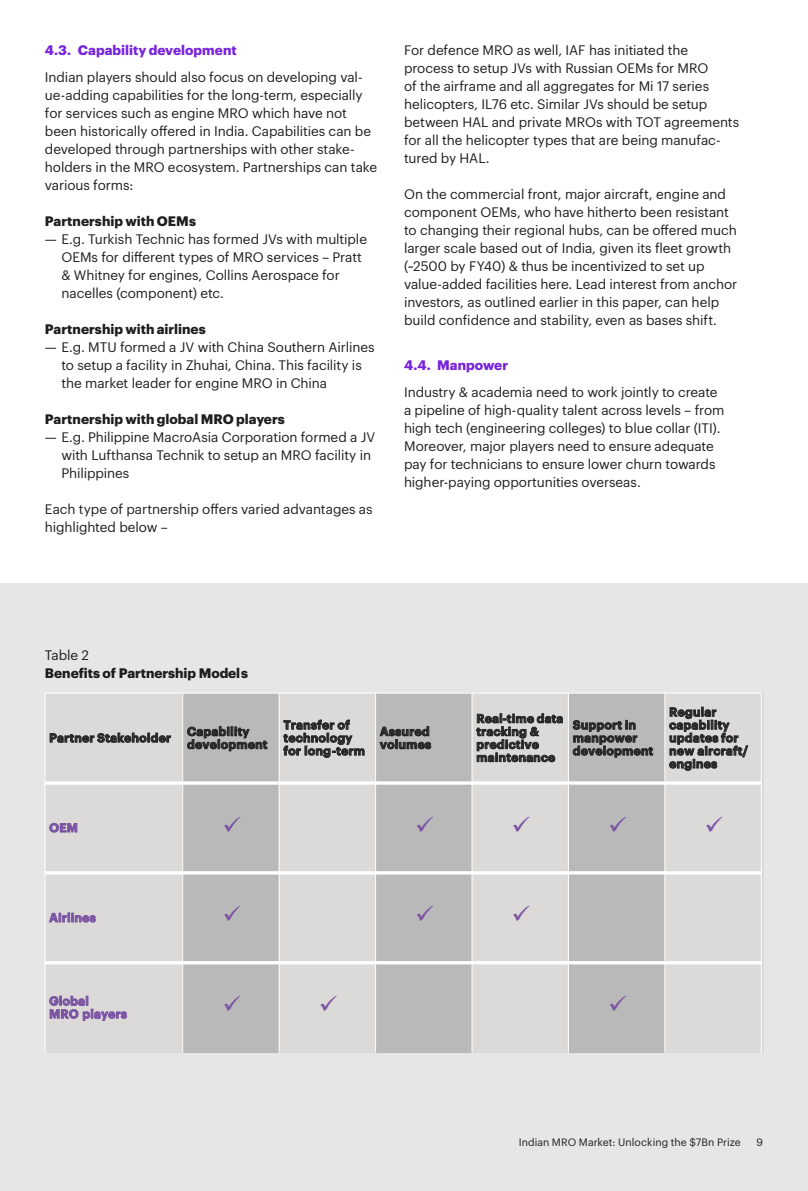
<style>
.page{position:relative;width:808px;height:1191px;background:#fff}
.page>*{position:absolute;margin:0;border:0;box-sizing:border-box;transform-origin:0 0}
._03_BodyCopy_9pt___1{font:13.5px/18px "Graphik";letter-spacing:-.005em;color:#1e1e1e}
._05_BodyCopy_Heading{font:700 13.5px "Graphik";color:#1e1e1e}
._05_BodyCopy_Heading-2{font:700 13.5px "Graphik";letter-spacing:.005em;color:#7823dc}
.t1{font:700 13.5px/18px "Graphik";letter-spacing:-.005em;color:#1c1c1c}
.t2{font:600 12px/12.9px "Graphik";letter-spacing:.03em;color:#252626}
.t3{font:600 12px/12.9px "Graphik";letter-spacing:.025em;color:#7a53a2}
.t4{font:10.5px "Graphik";letter-spacing:.005em;color:#1e1e1e}
.s1{font-weight:400}
</style>
<div class="page">
<div style="left:0;top:583px;width:808px;height:608px;background:#e6e6e6"></div>
<div style="left:45px;top:693px;width:138px;height:90px;background:#dbdad9"></div>
<div style="left:183px;top:693px;width:96px;height:90px;background:#b9b9b9"></div>
<div style="left:279px;top:693px;width:97px;height:90px;background:#dbdad9"></div>
<div style="left:376px;top:693px;width:96px;height:90px;background:#b9b9b9"></div>
<div style="left:472px;top:693px;width:96px;height:90px;background:#dbdad9"></div>
<div style="left:568px;top:693px;width:97px;height:90px;background:#b9b9b9"></div>
<div style="left:665px;top:693px;width:98px;height:90px;background:#dbdad9"></div>
<div style="left:45px;top:783px;width:138px;height:90px;background:#dbdad9"></div>
<div style="left:183px;top:783px;width:96px;height:90px;background:#b9b9b9"></div>
<div style="left:279px;top:783px;width:97px;height:90px;background:#dbdad9"></div>
<div style="left:376px;top:783px;width:96px;height:90px;background:#b9b9b9"></div>
<div style="left:472px;top:783px;width:96px;height:90px;background:#dbdad9"></div>
<div style="left:568px;top:783px;width:97px;height:90px;background:#b9b9b9"></div>
<div style="left:665px;top:783px;width:98px;height:90px;background:#dbdad9"></div>
<div style="left:45px;top:873px;width:138px;height:89px;background:#dbdad9"></div>
<div style="left:183px;top:873px;width:96px;height:89px;background:#b9b9b9"></div>
<div style="left:279px;top:873px;width:97px;height:89px;background:#dbdad9"></div>
<div style="left:376px;top:873px;width:96px;height:89px;background:#b9b9b9"></div>
<div style="left:472px;top:873px;width:96px;height:89px;background:#dbdad9"></div>
<div style="left:568px;top:873px;width:97px;height:89px;background:#b9b9b9"></div>
<div style="left:665px;top:873px;width:98px;height:89px;background:#dbdad9"></div>
<div style="left:45px;top:962px;width:138px;height:90px;background:#dbdad9"></div>
<div style="left:183px;top:962px;width:96px;height:90px;background:#b9b9b9"></div>
<div style="left:279px;top:962px;width:97px;height:90px;background:#dbdad9"></div>
<div style="left:376px;top:962px;width:96px;height:90px;background:#b9b9b9"></div>
<div style="left:472px;top:962px;width:96px;height:90px;background:#dbdad9"></div>
<div style="left:568px;top:962px;width:97px;height:90px;background:#b9b9b9"></div>
<div style="left:665px;top:962px;width:98px;height:90px;background:#dbdad9"></div>
<hr style="left:182px;top:693px;width:1px;height:359px;background:#fff">
<hr style="left:279px;top:693px;width:1px;height:359px;background:#fff">
<hr style="left:375px;top:693px;width:1px;height:359px;background:#fff">
<hr style="left:472px;top:693px;width:1px;height:359px;background:#fff">
<hr style="left:568px;top:693px;width:1px;height:359px;background:#fff">
<hr style="left:665px;top:693px;width:1px;height:359px;background:#fff">
<hr style="left:45px;top:781px;width:716px;height:3px;background:#fff">
<hr style="left:45px;top:871px;width:716px;height:3px;background:#fff">
<hr style="left:45px;top:961px;width:716px;height:3px;background:#fff">
<hr style="left:45px;top:693px;width:1px;height:359px;background:#fff">
<hr style="left:761px;top:693px;width:1px;height:359px;background:#fff">
<hr style="left:45px;top:693px;width:716px;height:1px;background:#fff">
<p class="_05_BodyCopy_Heading-2" style="left:45px;top:39px;width:193px">4.3. Capability development</p>
<p class="_03_BodyCopy_9pt___1" style="left:45px;top:67px;width:334px">Indian players should also focus on developing val&shy;ue-adding capabilities for the long-term, especially for services such as engine MRO which have not been historically offered in India. Capabilities can be developed through partnerships with other stake&shy;holders in the MRO ecosystem. Partnerships can take various forms:</p>
<p class="_05_BodyCopy_Heading" style="left:45px;top:210px;width:153px">Partnership with OEMs</p>
<p class="_03_BodyCopy_9pt___1" style="left:61px;top:229px;width:307px;text-indent:-17px">— E.g. Turkish Technic has formed JVs with multiple OEMs for different types of MRO services – Pratt &amp; Whitney for engines, Collins Aerospace for nacelles (component) etc.</p>
<p class="_05_BodyCopy_Heading" style="left:45px;top:318px;width:162px">Partnership with airlines</p>
<p class="_03_BodyCopy_9pt___1" style="left:61px;top:337px;width:315px;text-indent:-17px">— E.g. MTU formed a JV with China Southern Airlines to setup a facility in Zhuhai, China. This facility is the market leader for engine MRO in China</p>
<p class="_05_BodyCopy_Heading" style="left:45px;top:408px;width:241px">Partnership with global MRO players</p>
<p class="_03_BodyCopy_9pt___1" style="left:61px;top:427px;width:315px;text-indent:-17px">— E.g. Philippine MacroAsia Corporation formed a JV with Lufthansa Technik to setup an MRO facility in<br>Philippines</p>
<p class="_03_BodyCopy_9pt___1" style="left:45px;top:499px;width:329px">Each type of partnership offers varied advantages as highlighted below –</p>
<p class="_03_BodyCopy_9pt___1" style="left:404px;top:40px;width:337px">For defence MRO as well, IAF has initiated the process to setup JVs with Russian OEMs for MRO<br>of the airframe and all aggregates for Mi 17 series helicopters, IL76 etc. Similar JVs should be setup between HAL and private MROs with TOT agreements for all the helicopter types that are being manufac&shy;tured by HAL.</p>
<p class="_03_BodyCopy_9pt___1" style="left:404px;top:184px;width:335px">On the commercial front, major aircraft, engine and component OEMs, who have hitherto been resistant to changing their regional hubs, can be offered much larger scale based out of India, given its fleet growth (~2500 by FY40) &amp; thus be incentivized to set up value-added facilities here. Lead interest from anchor investors, as outlined earlier in this paper, can help build confidence and stability, even as bases shift.</p>
<p class="_05_BodyCopy_Heading-2" style="left:404px;top:354px;width:106px">4.4. Manpower</p>
<p class="_03_BodyCopy_9pt___1" style="left:404px;top:382px;width:322px">Industry &amp; academia need to work jointly to create a pipeline of high-quality talent across levels – from high tech (engineering colleges) to blue collar (ITI).<br>Moreover, major players need to ensure adequate pay for technicians to ensure lower churn towards higher-paying opportunities overseas.</p>
<p class="t1" style="left:45px;top:644px;width:205px"><span class="s1">Table 2<br></span>Benefits of Partnership Models</p>
<p class="t2" style="left:49px;top:730px;width:123px">Partner Stakeholder</p>
<p class="t2" style="left:187px;top:724px;width:82px">Capability development</p>
<p class="t2" style="left:283px;top:717px;width:83px">Transfer of technology for long-term</p>
<p class="t2" style="left:380px;top:724px;width:53px">Assured volumes</p>
<p class="t3" style="left:49px;top:820px;width:30px">OEM</p>
<p class="t3" style="left:49px;top:910px;width:48px">Airlines</p>
<p class="t3" style="left:49px;top:993px;width:79px">Global<br>MRO players</p>
<p class="t2" style="left:476px;top:711px;width:88px">Real-time data tracking &amp; predictive maintenance</p>
<p class="t2" style="left:573px;top:717px;width:82px">Support in manpower development</p>
<p class="t2" style="left:669px;top:704px;width:80px">Regular capability updates for new aircraft/ engines</p>
<p class="t4" style="left:519px;top:1134px;width:224px">Indian MRO Market: Unlocking the $7Bn Prize</p>
<p class="t4" style="left:757px;top:1134px;width:8px">9</p>
</div>
